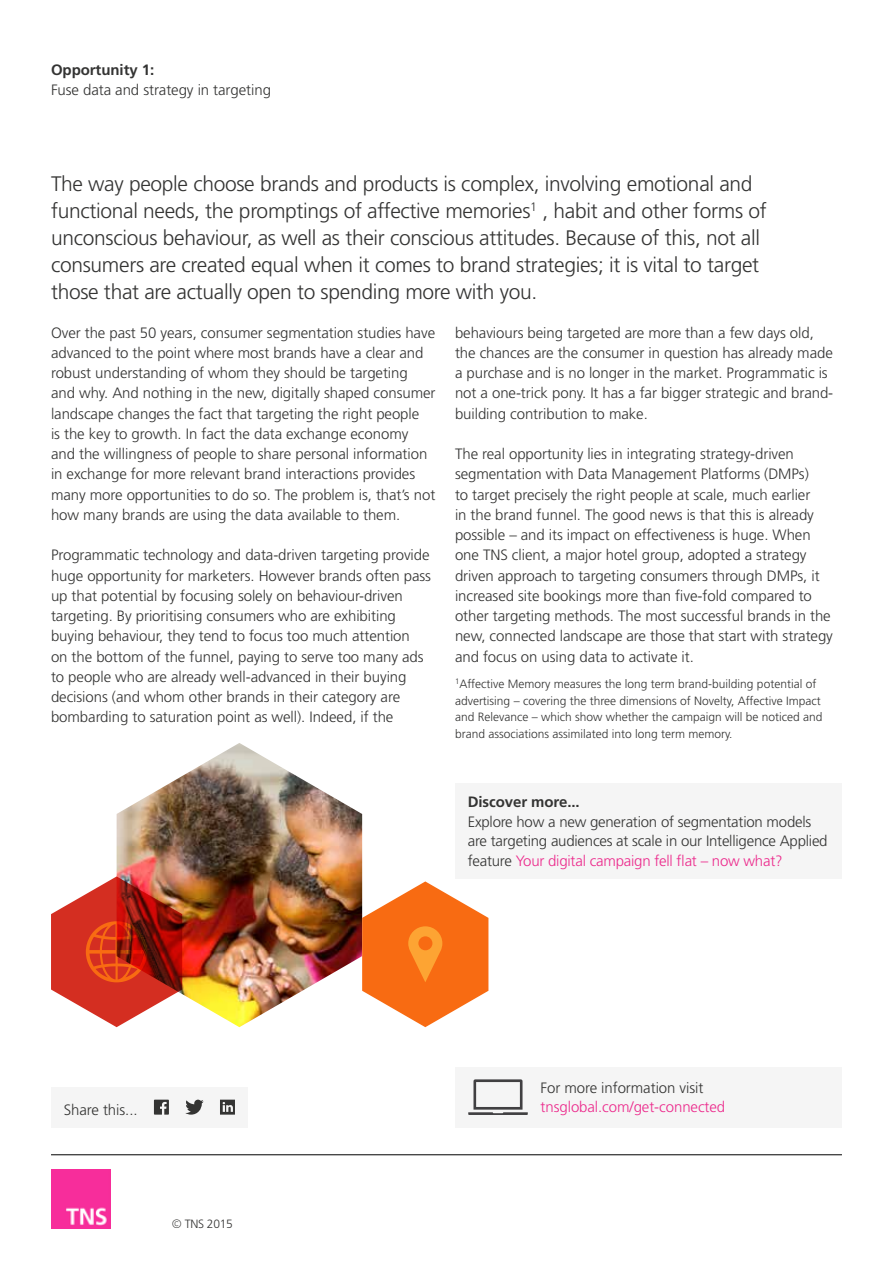
<style>
.page{position:relative;width:893px;height:1263px;background:#fff}
.page>*{position:absolute;margin:0;border:0;box-sizing:border-box;transform-origin:0 0}
.t1{font:300 21px/27px "Frutiger LT Std";letter-spacing:-.015em;color:#343433}
.t2{font:300 15px/20.2px "Frutiger LT Std";letter-spacing:-.005em;color:#343433}
.t3{font:700 15px "Frutiger LT Std";letter-spacing:-.005em;color:#343433}
.t4{font:300 15px "Frutiger LT Std";letter-spacing:-.005em;color:#ec2a8c}
.t5{font:300 12px/16.5px "Frutiger LT Std";color:#343433}
.s1{font-family:"DIN Pro"}
.s2{color:#ec2a8c}
</style>
<div class="page">
<hr style="left:51px;top:1154px;width:791px;height:1px;background:#000">
<img style="left:51px;top:1169px;width:60px;height:60px">
<img style="left:117px;top:743px;width:245px;height:284px">
<img style="left:51px;top:876px;width:131px;height:151px">
<svg style="left:362px;top:881px;width:126px;height:146px"></svg>
<div style="left:455px;top:783px;width:387px;height:95px;background:#f5f5f5"></div>
<div style="left:455px;top:1067px;width:387px;height:60px;background:#f5f5f5"></div>
<svg style="left:468px;top:1079px;width:60px;height:36px"></svg>
<div style="left:51px;top:1087px;width:197px;height:40px;background:#f5f5f5"></div>
<svg style="left:154px;top:1100px;width:15px;height:14px"></svg>
<svg style="left:185px;top:1100px;width:19px;height:14px"></svg>
<svg style="left:220px;top:1100px;width:15px;height:14px"></svg>
<p class="t3" style="left:51px;top:61px;width:105px">Opportunity 1:</p>
<p class="t2" style="left:51px;top:79px;width:221px">Fuse data and strategy in targeting</p>
<p class="t1" style="left:51px;top:171px;width:717px">The way people choose brands and products is complex, involving emotional and functional needs, the promptings of affective memories<sup>1</sup> , habit and other forms of unconscious behaviour, as well as their conscious attitudes. Because of this, not all consumers are created equal when it comes to brand strategies; it is vital to target those that are actually open to spending more with you.</p>
<p class="t2" style="left:51px;top:322px;width:386px">Over the past 50 years, consumer segmentation studies have advanced to the point where most brands have a clear and robust understanding of whom they should be targeting and why. And nothing in the new, digitally shaped consumer landscape changes the fact that targeting the right people<br>is the key to growth. In fact the data exchange economy and the willingness of people to share personal information in exchange for more relevant brand interactions provides many more opportunities to do so. The problem is, that’s not how many brands are using the data available to them.</p>
<p class="t2" style="left:51px;top:545px;width:382px">Programmatic technology and data-driven targeting provide huge opportunity for marketers. However brands often pass up that potential by focusing solely on behaviour-driven targeting. By prioritising consumers who are exhibiting buying behaviour, they tend to focus too much attention<br>on the bottom of the funnel, paying to serve too many ads to people who are already well-advanced in their buying decisions (and whom other brands in their category are bombarding to saturation point as well). Indeed, if the</p>
<p class="t2" style="left:455px;top:322px;width:380px">behaviours being targeted are more than a few days old, the chances are the consumer in question has already made a purchase and is no longer in the market. Programmatic is not a one-trick pony. It has a far bigger strategic and brand&shy;building contribution to make.</p>
<p class="t2" style="left:455px;top:444px;width:379px">The real opportunity lies in integrating strategy-driven segmentation with Data Management Platforms (DMPs)<br>to target precisely the right people at scale, much earlier<br>in the brand funnel. The good news is that this is already possible – and its impact on effectiveness is huge. When one TNS client, a major hotel group, adopted a strategy driven approach to targeting consumers through DMPs, it increased site bookings more than five-fold compared to other targeting methods. The most successful brands in the new, connected landscape are those that start with strategy and focus on using data to activate it.</p>
<p class="t5" style="left:455px;top:676px;width:369px"><sup>1</sup>Affective Memory measures the long term brand-building potential of advertising – covering the three dimensions of Novelty, Affective Impact and Relevance – which show whether the campaign will be noticed and brand associations assimilated into long term memory.</p>
<p class="t2" style="left:64px;top:1099px;width:75px">Share this...</p>
<p class="t5" style="left:171px;top:1216px;width:63px"><span class="s1">©</span> TNS 2015</p>
<p class="t3" style="left:468px;top:793px;width:113px">Discover more...</p>
<p class="t2" style="left:468px;top:812px;width:361px;line-height:19.5px">Explore how a new generation of segmentation models are targeting audiences at scale in our Intelligence Applied feature <span class="s2">Your digital campaign fell flat – now what?</span></p>
<p class="t2" style="left:540px;top:1078px;width:164px">For more information visit</p>
<p class="t4" style="left:540px;top:1099px;width:186px">tnsglobal.com/get-connected</p>
</div>
